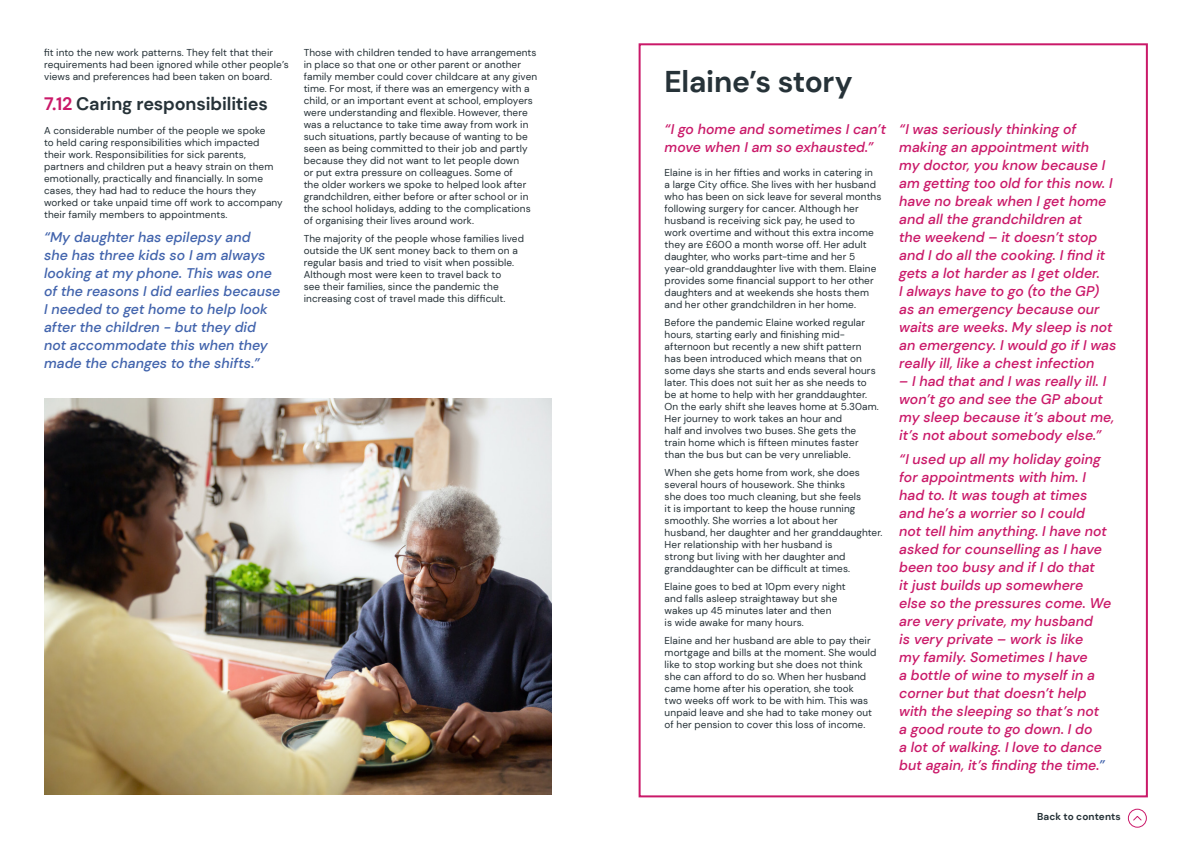
<style>
.page{position:relative;width:1191px;height:842px;background:#fff}
.page>*{position:absolute;margin:0;border:0;box-sizing:border-box;transform-origin:0 0}
.t1{font:700 30px "DM Sans";letter-spacing:-.01em;color:#263238}
.t2{font:700 18px "DM Sans";letter-spacing:-.01em;color:#263238}
.Quotes{font:italic 500 14px/18px "DM Sans";color:#ca1969}
.Body_Text{font:italic 500 14px/18px "DM Sans";color:#ca1969}
.Quotes-2{font:italic 500 14px/18px "DM Sans";color:#4264ad}
.Body_Text-2{font:10px/12px "DM Sans";letter-spacing:.01em;color:#243036}
.t3{font:700 10px "DM Sans";letter-spacing:.01em;color:#243036}
.s1{color:#ca1969}
.s2{color:#4264ad}
</style>
<div class="page">
<img style="left:44px;top:398px;width:507px;height:397px">
<svg style="left:1127px;top:808px;width:20px;height:20px"></svg>
<p class="Body_Text-2" style="left:44px;top:47px;width:246px">fit into the new work patterns. They felt that their requirements had been ignored while other people’s views and preferences had been taken on board.</p>
<h3 class="t2" style="left:44px;top:93px;width:225px"><span class="s1">7.12</span> Caring responsibilities</h3>
<p class="Body_Text-2" style="left:44px;top:125px;width:240px">A considerable number of the people we spoke<br>to held caring responsibilities which impacted their work. Responsibilities for sick parents, partners and children put a heavy strain on them emotionally, practically and financially. In some cases, they had had to reduce the hours they worked or take unpaid time off work to accompany their family members to appointments.</p>
<p class="Quotes-2" style="left:44px;top:228px;width:238px">“My daughter has epilepsy and<br>she has three kids so I am always looking at my phone. This was one of the reasons I did earlies because<br>I needed to get home to help look after the children - but they did not accommodate this when they made the changes to the shifts.”</p>
<p class="Body_Text-2" style="left:304px;top:47px;width:235px">Those with children tended to have arrangements in place so that one or other parent or another family member could cover childcare at any given time. For most, if there was an emergency with a child, or an important event at school, employers were understanding and flexible. However, there was a reluctance to take time away from work in such situations, partly because of wanting to be seen as being committed to their job and partly because they did not want to let people down<br>or put extra pressure on colleagues. Some of<br>the older workers we spoke to helped look after grandchildren, either before or after school or in the school holidays, adding to the complications of organising their lives around work.</p>
<p class="Body_Text-2" style="left:304px;top:233px;width:222px">The majority of the people whose families lived outside the UK sent money back to them on a regular basis and tried to visit when possible.<br>Although most were keen to travel back to<br>see their families, since the pandemic the increasing cost of travel made this difficult.</p>
<h2 class="t1" style="left:664px;top:63px;width:190px">Elaine’s story</h2>
<p class="Quotes" style="left:664px;top:120px;width:223px">“I go home and sometimes I can’t move when I am so exhausted.”</p>
<p class="Body_Text-2" style="left:664px;top:167px;width:218px">Elaine is in her fifties and works in catering in<br>a large City office. She lives with her husband who has been on sick leave for several months following surgery for cancer. Although her husband is receiving sick pay, he used to<br>work overtime and without this extra income they are £600 a month worse off. Her adult daughter, who works part-time and her 5 year-old granddaughter live with them. Elaine provides some financial support to her other daughters and at weekends she hosts them and her other grandchildren in her home.</p>
<p class="Body_Text-2" style="left:664px;top:317px;width:216px">Before the pandemic Elaine worked regular hours, starting early and finishing mid&shy;afternoon but recently a new shift pattern has been introduced which means that on some days she starts and ends several hours later. This does not suit her as she needs to be at home to help with her granddaughter.<br>On the early shift she leaves home at 5.30am.<br>Her journey to work takes an hour and<br>half and involves two buses. She gets the train home which is fifteen minutes faster than the bus but can be very unreliable.</p>
<p class="Body_Text-2" style="left:664px;top:467px;width:219px">When she gets home from work, she does several hours of housework. She thinks<br>she does too much cleaning, but she feels<br>it is important to keep the house running smoothly. She worries a lot about her husband, her daughter and her granddaughter.<br>Her relationship with her husband is<br>strong but living with her daughter and granddaughter can be difficult at times.</p>
<p class="Body_Text-2" style="left:664px;top:581px;width:182px">Elaine goes to bed at 10pm every night and falls asleep straightaway but she wakes up 45 minutes later and then<br>is wide awake for many hours.</p>
<p class="Body_Text-2" style="left:664px;top:635px;width:213px">Elaine and her husband are able to pay their mortgage and bills at the moment. She would like to stop working but she does not think she can afford to do so. When her husband came home after his operation, she took<br>two weeks off work to be with him. This was unpaid leave and she had to take money out of her pension to cover this loss of income.</p>
<p class="Body_Text" style="left:899px;top:120px;width:219px">“I was seriously thinking of making an appointment with<br>my doctor, you know because I am getting too old for this now. I have no break when I get home and all the grandchildren at<br>the weekend – it doesn’t stop and I do all the cooking. I find it gets a lot harder as I get older.<br>I always have to go (to the GP) as an emergency because our waits are weeks. My sleep is not an emergency. I would go if I was really ill, like a chest infection</p>
<p class="Body_Text" style="left:899px;top:372px;width:217px">– I had that and I was really ill. I won’t go and see the GP about my sleep because it’s about me, it’s not about somebody else.”</p>
<p class="Quotes" style="left:899px;top:450px;width:213px">“I used up all my holiday going for appointments with him. I had to. It was tough at times and he’s a worrier so I could<br>not tell him anything. I have not asked for counselling as I have been too busy and if I do that<br>it just builds up somewhere else so the pressures come. We are very private, my husband<br>is very private – work is like<br>my family. Sometimes I have<br>a bottle of wine to myself in a corner but that doesn’t help with the sleeping so that’s not<br>a good route to go down. I do<br>a lot of walking. I love to dance but again, it’s finding the time.<span class="s2">”</span></p>
<p class="t3" style="left:1037px;top:810px;width:85px">Back to contents</p>
</div>
